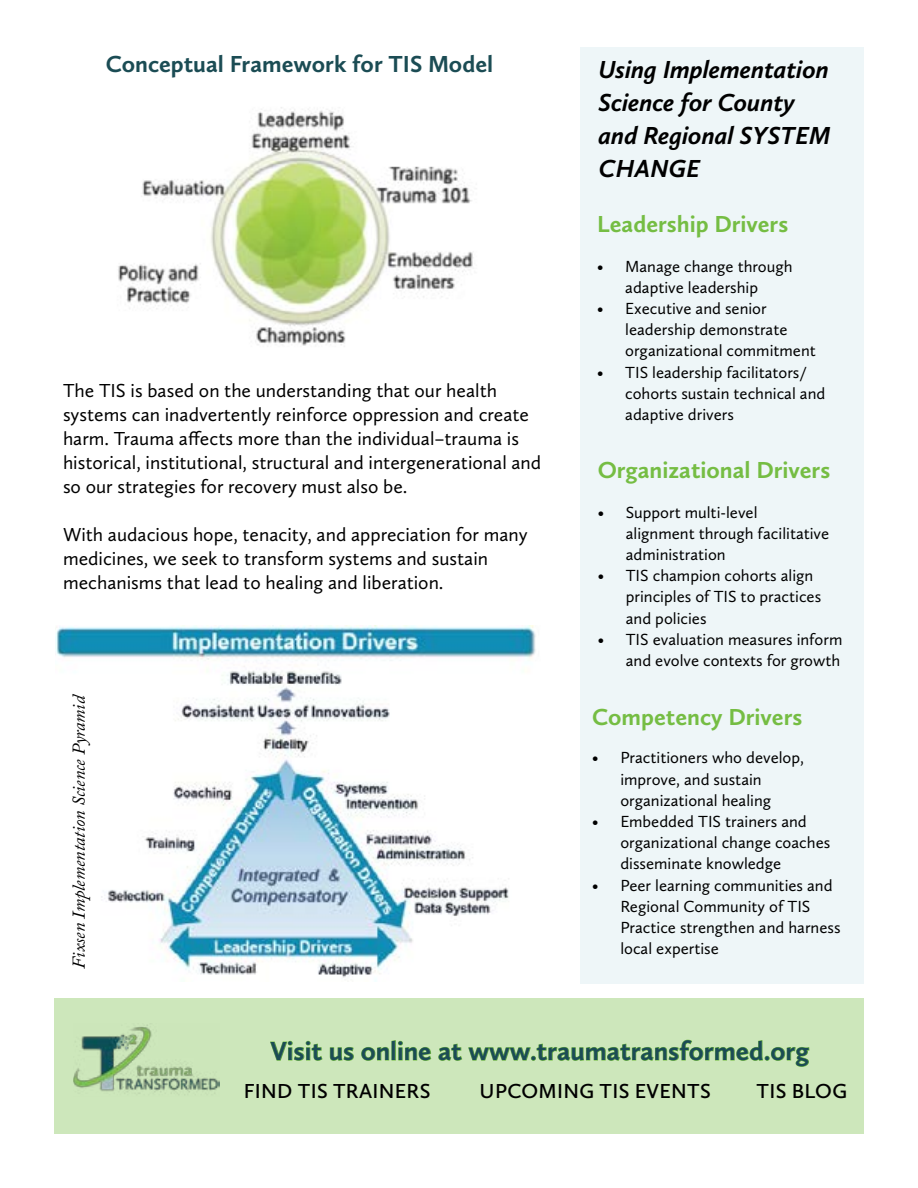
<style>
.page{position:relative;width:918px;height:1188px;background:#fff}
.page>*{position:absolute;margin:0;border:0;box-sizing:border-box;transform-origin:0 0}
.t1{font:700 27px "Calluna Sans";color:#1b4c54}
.t2{font:italic 700 25.5px/33px "Calluna Sans";color:#000}
.t3{font:700 24px "Calluna Sans";color:#75bd43}
.t4{font:700 24px "Calluna Sans";color:#1b4c54}
.t5{font:600 21px "Calluna Sans";letter-spacing:.015em;color:#000}
.t6{font:19.5px/24px "Calluna Sans";color:#000}
.t7{font:italic 18px "Adobe Caslon Pro";color:#000}
.t8{font:16.65px/21.1px "Calluna Sans";color:#000}
</style>
<div class="page">
<div style="left:54px;top:999px;width:810px;height:135px;background:#cde7bb"></div>
<div style="left:580px;top:48px;width:283px;height:936px;background:#eef6f8"></div>
<img style="left:56px;top:626px;width:480px;height:355px">
<img style="left:118px;top:107px;width:355px;height:239px">
<svg style="left:270px;top:1041px;width:53px;height:20px"></svg>
<svg style="left:330px;top:1047px;width:24px;height:14px"></svg>
<svg style="left:361px;top:1040px;width:70px;height:21px"></svg>
<svg style="left:438px;top:1043px;width:24px;height:18px"></svg>
<svg style="left:468px;top:1039px;width:342px;height:28px"></svg>
<img style="left:73px;top:1025px;width:146px;height:69px">
<h3 class="t4" style="left:106px;top:49px;width:389px">Conceptual Framework for TIS Model</h3>
<p class="t6" style="left:63px;top:378px;width:480px">The TIS is based on the understanding that our health systems can inadvertently reinforce oppression and create harm. Trauma affects more than the individual–trauma is historical, institutional, structural and intergenerational and so our strategies for recovery must also be.</p>
<p class="t6" style="left:63px;top:522px;width:466px">With audacious hope, tenacity, and appreciation for many medicines, we seek to transform systems and sustain mechanisms that lead to healing and liberation.</p>
<p class="t7" style="left:68px;top:969px;width:276px;rotate:-90deg">Fixsen Implementation Science Pyramid</p>
<h2 class="t2" style="left:599px;top:53px;width:234px">Using Implementation<br>Science for County and Regional SYSTEM<br>CHANGE</h2>
<h3 class="t3" style="left:597px;top:209px;width:193px">Leadership Drivers</h3>
<p class="t8" style="left:597px;top:255px;width:197px;text-align:center">• Manage change through adaptive leadership</p>
<p class="t8" style="left:625px;top:298px;width:192px;text-indent:-28px">• Executive and senior leadership demonstrate organizational commitment</p>
<p class="t8" style="left:625px;top:361px;width:202px;text-indent:-28px">• TIS leadership facilitators/ cohorts sustain technical and adaptive drivers</p>
<h3 class="t3" style="left:598px;top:456px;width:234px">Organizational Drivers</h3>
<p class="t8" style="left:626px;top:501px;width:205px;text-indent:-28px">• Support multi-level alignment through facilitative administration</p>
<p class="t8" style="left:626px;top:565px;width:197px;text-indent:-28px">• TIS champion cohorts align principles of TIS to practices and policies</p>
<p class="t8" style="left:598px;top:628px;width:246px;text-align:right">• TIS evaluation measures inform and evolve contexts for growth</p>
<h3 class="t3" style="left:592px;top:702px;width:212px">Competency Drivers</h3>
<p class="t8" style="left:620px;top:747px;width:185px;text-indent:-28px">• Practitioners who develop, improve, and sustain organizational healing</p>
<p class="t8" style="left:620px;top:811px;width:211px;text-indent:-28px">• Embedded TIS trainers and organizational change coaches disseminate knowledge</p>
<p class="t8" style="left:620px;top:874px;width:222px;text-indent:-28px">• Peer learning communities and<br>Regional Community of TIS<br>Practice strengthen and harness local expertise</p>
<h1 class="t1" style="left:271px;top:1034px;width:540px">Visit us online at www.traumatransformed.org</h1>
<p class="t5" style="left:244px;top:1078px;width:188px">FIND TIS TRAINERS</p>
<p class="t5" style="left:480px;top:1078px;width:233px">UPCOMING TIS EVENTS</p>
<p class="t5" style="left:757px;top:1078px;width:92px">TIS BLOG</p>
</div>
